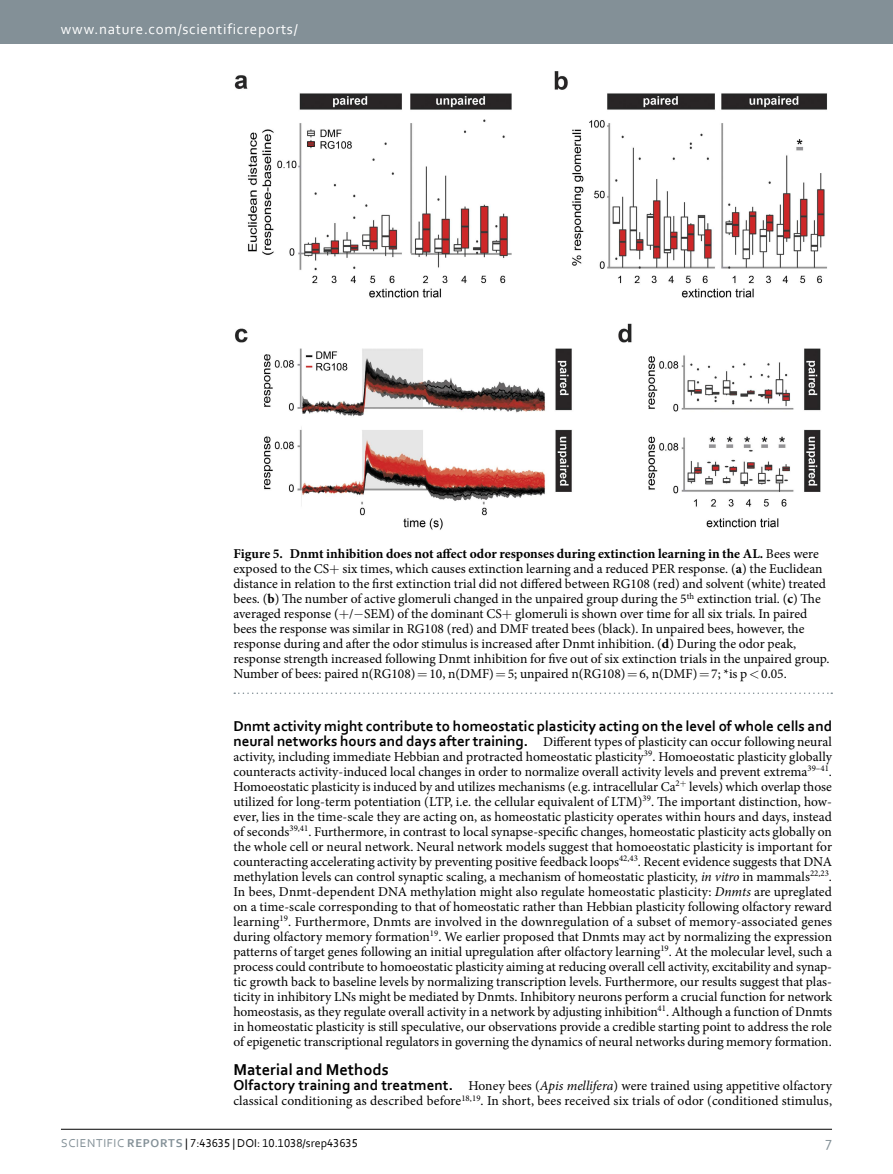
<style>
.page{position:relative;width:893px;height:1174px;background:#fff}
.page>*{position:absolute;margin:0;border:0;box-sizing:border-box;transform-origin:0 0}
.t1{font:700 16.5px "Corbel";color:#000}
.t2{font:700 15px "Corbel";color:#000}
.t3{font:15px "Corbel";letter-spacing:.045em;color:#fff}
.t4{font:15px "Corbel";color:#839097}
.t5{font:13.5px/15px "Minion Pro";color:#000}
.t6{font:12px "Corbel";color:#000}
.s1{font-weight:700}
.s2{font-family:"Corbel";font-weight:700;font-size:15px}
.s3{font-style:italic}
.s4{color:#839097}
.s5{font-weight:700;color:#839097}
</style>
<div class="page">
<div style="left:0;top:0;width:893px;height:43px;background:#839097"></div>
<hr style="left:61px;top:1129px;width:771px;height:1px;background:#000">
<img style="left:234px;top:71px;width:593px;height:459px">
<svg style="left:234px;top:692px;width:598px;height:2px"></svg>
<p class="t3" style="left:61px;top:19px;width:238px">www.nature.com/scientificreports/</p>
<p class="t5" style="left:233px;top:546px;width:598px"><span class="s1">Figure 5. Dnmt inhibition does not affect odor responses during extinction learning in the AL.</span> Bees were exposed to the CS six times, which causes extinction learning and a reduced PER response. (<span class="s1">a</span>) the Euclidean distance in relation to the first extinction trial did not differed between RG108 (red) and solvent (white) treated bees. (<span class="s1">b</span>) The number of active glomeruli changed in the unpaired group during the 5<sup>th</sup> extinction trial. (<span class="s1">c</span>) The averaged response ( /−SEM) of the dominant CS glomeruli is shown over time for all six trials. In paired bees the response was similar in RG108 (red) and DMF treated bees (black). In unpaired bees, however, the response during and after the odor stimulus is increased after Dnmt inhibition. (<span class="s1">d</span>) During the odor peak, response strength increased following Dnmt inhibition for five out of six extinction trials in the unpaired group.<br>Number of bees: paired n(RG108) 10, n(DMF) 5; unpaired n(RG108) 6, n(DMF) 7; *is p 0.05.</p>
<p class="t2" style="left:233px;top:716px;width:600px">Dnmt activity might contribute to homeostatic plasticity acting on the level of whole cells and</p>
<p class="t5" style="left:233px;top:734px;width:600px;text-align:justify"><span class="s2">neural networks hours and days after training.</span> Different types of plasticity can occur following neural activity, including immediate Hebbian and protracted homeostatic plasticity<sup>39</sup>. Homoeostatic plasticity globally counteracts activity-induced local changes in order to normalize overall activity levels and prevent extrema<sup>39–41</sup>.<br>Homoeostatic plasticity is induced by and utilizes mechanisms (e.g. intracellular Ca<sup>2</sup> levels) which overlap those utilized for long-term potentiation (LTP, i.e. the cellular equivalent of LTM)<sup>39</sup>. The important distinction, how&shy;ever, lies in the time-scale they are acting on, as homeostatic plasticity operates within hours and days, instead of seconds<sup>39,41</sup>. Furthermore, in contrast to local synapse-specific changes, homeostatic plasticity acts globally on the whole cell or neural network. Neural network models suggest that homoeostatic plasticity is important for counteracting accelerating activity by preventing positive feedback loops<sup>42,43</sup>. Recent evidence suggests that DNA methylation levels can control synaptic scaling, a mechanism of homeostatic plasticity, <span class="s3">in vitro</span> in mammals<sup>22,23</sup>.<br>In bees, Dnmt-dependent DNA methylation might also regulate homeostatic plasticity: <span class="s3">Dnmts</span> are upreglated on a time-scale corresponding to that of homeostatic rather than Hebbian plasticity following olfactory reward learning<sup>19</sup>. Furthermore, Dnmts are involved in the downregulation of a subset of memory-associated genes during olfactory memory formation<sup>19</sup>. We earlier proposed that Dnmts may act by normalizing the expression patterns of target genes following an initial upregulation after olfactory learning<sup>19</sup>. At the molecular level, such a process could contribute to homoeostatic plasticity aiming at reducing overall cell activity, excitability and synap&shy;tic growth back to baseline levels by normalizing transcription levels. Furthermore, our results suggest that plas&shy;ticity in inhibitory LNs might be mediated by Dnmts. Inhibitory neurons perform a crucial function for network homeostasis, as they regulate overall activity in a network by adjusting inhibition<sup>41</sup>. Although a function of Dnmts in homeostatic plasticity is still speculative, our observations provide a credible starting point to address the role of epigenetic transcriptional regulators in governing the dynamics of neural networks during memory formation.</p>
<p class="t1" style="left:233px;top:1059px;width:157px">Material and Methods</p>
<p class="t5" style="left:233px;top:1078px;width:600px"><span class="s2">Olfactory training and treatment.</span> Honey bees (<span class="s3">Apis mellifera</span>) were trained using appetitive olfactory classical conditioning as described before<sup>18,19</sup>. In short, bees received six trials of odor (conditioned stimulus,</p>
<p class="t6" style="left:61px;top:1135px;width:298px"><span class="s4">Scientific</span> <span class="s5">Reports</span> | 7:43635 | DOI: 10.1038/srep43635</p>
<p class="t4" style="left:826px;top:1132px;width:8px">7</p>
</div>
